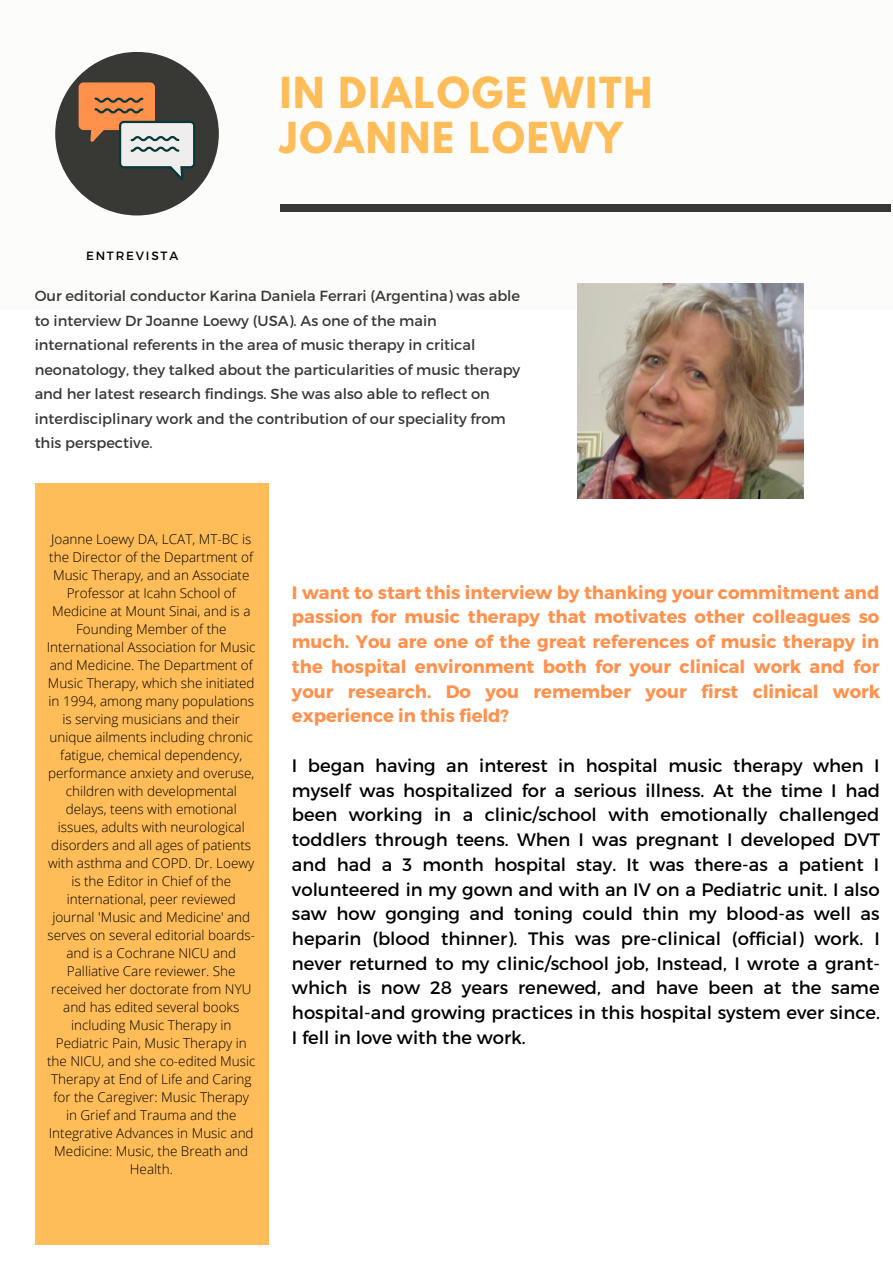
<style>
.page{position:relative;width:893px;height:1264px;background:#fff}
.page>*{position:absolute;margin:0;border:0;box-sizing:border-box;transform-origin:0 0}
.t1{font:700 37.8px "League Spartan";letter-spacing:.05em;color:#ffbd59}
.t2{font:18px/24.8px "Montserrat";color:#000;text-align:justify}
.t3{font:700 18px/24.8px "Montserrat";color:#ff914d;text-align:justify}
.t4{font:14.55px/24.5px "Montserrat";color:#383835}
.t5{font:300 13.5px/18px "Open Sans";color:#000;text-align:center}
.t6{font:12px "Montserrat";letter-spacing:.15em;color:#000}
</style>
<div class="page">
<div style="left:0;top:0;width:892px;height:308px;background:#fcfcfa"></div>
<div style="left:35px;top:483px;width:233px;height:761px;background:#ffbd59"></div>
<div style="left:280px;top:204px;width:610px;height:8px;background:#383835"></div>
<svg style="left:55px;top:52px;width:164px;height:163px"></svg>
<img style="left:577px;top:283px;width:226px;height:215px">
<p class="t1" style="left:280px;top:74px;width:374px">IN DIALOGE WITH</p>
<p class="t1" style="left:280px;top:119px;width:344px">JOANNE LOEWY</p>
<p class="t6" style="left:86px;top:248px;width:94px">ENTREVISTA</p>
<p class="t4" style="left:35px;top:283px;width:487px">Our editorial conductor Karina Daniela Ferrari (Argentina) was able to interview Dr Joanne Loewy (USA). As one of the main international referents in the area of music therapy in critical neonatology, they talked about the particularities of music therapy and her latest research findings. She was also able to reflect on interdisciplinary work and the contribution of our speciality from this perspective.</p>
<p class="t5" style="left:47px;top:530px;width:210px">Joanne Loewy DA, LCAT, MT-BC is the Director of the Department of<br>Music Therapy, and an Associate<br>Professor at Icahn School of<br>Medicine at Mount Sinai, and is a<br>Founding Member of the<br>International Association for Music and Medicine. The Department of<br>Music Therapy, which she initiated in 1994, among many populations is serving musicians and their unique ailments including chronic fatigue, chemical dependency, performance anxiety and overuse, children with developmental delays, teens with emotional issues, adults with neurological disorders and all ages of patients with asthma and COPD. Dr. Loewy is the Editor in Chief of the international, peer reviewed journal 'Music and Medicine' and serves on several editorial boards&shy;and is a Cochrane NICU and<br>Palliative Care reviewer. She received her doctorate from NYU and has edited several books including Music Therapy in<br>Pediatric Pain, Music Therapy in the NICU, and she co-edited Music<br>Therapy at End of Life and Caring for the Caregiver: Music Therapy in Grief and Trauma and the<br>Integrative Advances in Music and<br>Medicine: Music, the Breath and<br>Health.</p>
<p class="t3" style="left:292px;top:579px;width:589px">I want to start this interview by thanking your commitment and passion for music therapy that motivates other colleagues so much. You are one of the great references of music therapy in the hospital environment both for your clinical work and for your research. Do you remember your first clinical work experience in this field?</p>
<p class="t2" style="left:292px;top:752px;width:590px">I began having an interest in hospital music therapy when I myself was hospitalized for a serious illness. At the time I had been working in a clinic/school with emotionally challenged toddlers through teens. When I was pregnant I developed DVT and had a 3 month hospital stay. It was there-as a patient I volunteered in my gown and with an IV on a Pediatric unit. I also saw how gonging and toning could thin my blood-as well as heparin (blood thinner). This was pre-clinical (official) work. I never returned to my clinic/school job, Instead, I wrote a grant&shy;which is now 28 years renewed, and have been at the same hospital-and growing practices in this hospital system ever since.<br>I fell in love with the work.</p>
</div>
